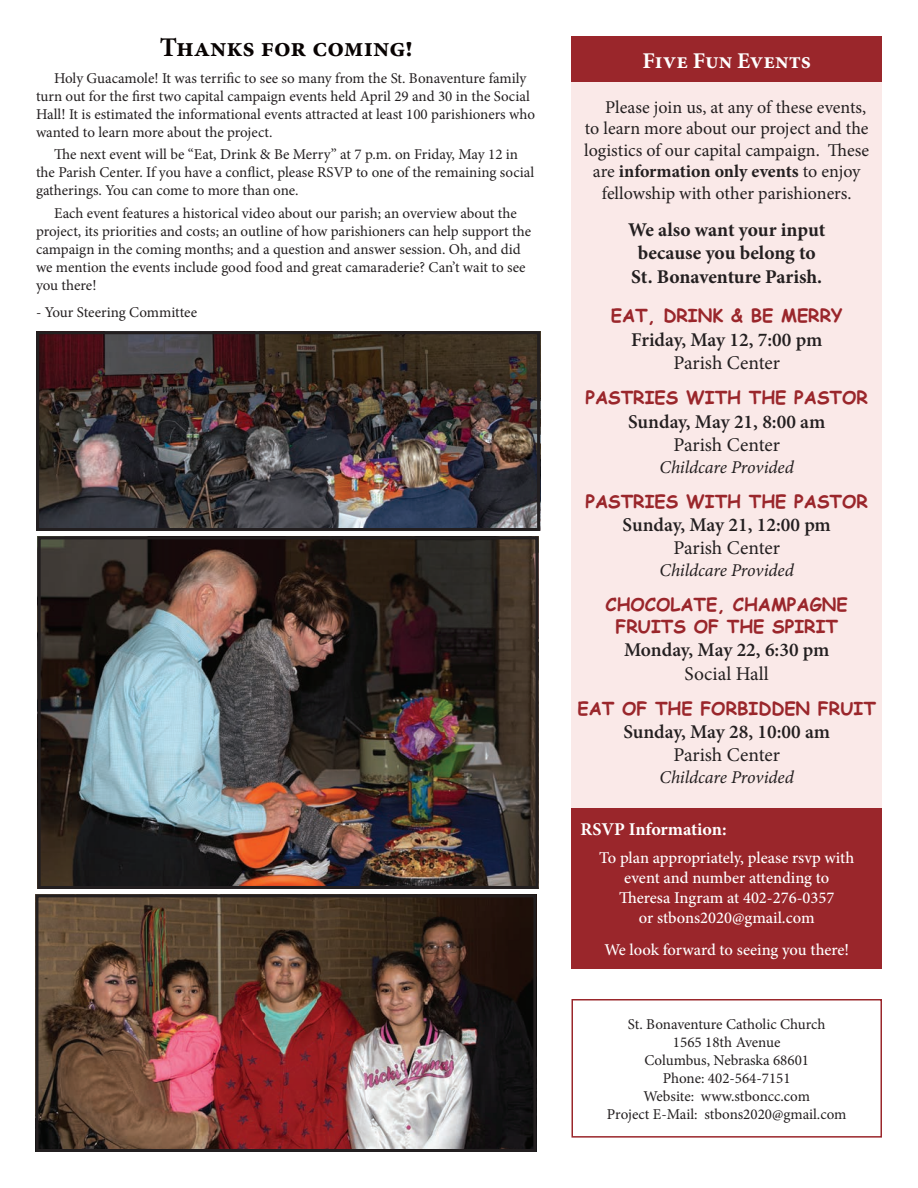
<style>
.page{position:relative;width:918px;height:1188px;background:#fff}
.page>*{position:absolute;margin:0;border:0;box-sizing:border-box;transform-origin:0 0}
._13-Hdg1MnPrB18CSMCp{font:700 27px "Minion Pro";color:#080302}
.HdgWhite-MnPr15CSmCp{font:700 22.5px "Minion Pro";color:#fff}
.Cal2MnPr13BCNoHy{font:600 19.5px "Minion Pro";letter-spacing:-.005em;color:#231f20}
.BodyBC-MnPr13BCp6p3N{font:700 19.5px/23.4px "Minion Pro";letter-spacing:-.01em;color:#231f20;text-align:center}
.Cal3MnPr13CNoHy{font:19.5px "Minion Pro";letter-spacing:-.005em;color:#231f20}
.BodyMnPr12indp3NoHy{font:18px "Minion Pro";letter-spacing:-.005em;color:#231f20}
.Cal1CmSn12BMCp12RedN{font:700 18px/21.6px "Comic Sans MS";color:#9a262b;text-align:center}
.Cal4MnPr12iCNoHy{font:italic 18px "Minion Pro";letter-spacing:-.005em;color:#231f20}
.BodyMnPr12indp3NoHy-2{font:700 18px "Minion Pro";color:#231f20}
.RSVP1White-MnPr12BLp{font:700 18px "Minion Pro";color:#fff}
.RSVP2White-MnPr11Cp6{font:500 16.5px/19.8px "Minion Pro";letter-spacing:-.005em;color:#fff;text-align:center}
.BodyMnPr10Indtp3NoHy{font:15px/18px "Minion Pro";letter-spacing:-.005em;color:#231f20}
.Center1MnPr10Cp0NoHy{font:15px/18px "Minion Pro";color:#231f20;text-align:center}
.SalutationMnPr10Lp6N{font:15px "Minion Pro";letter-spacing:-.005em;color:#231f20}
.s1{font-weight:400}
</style>
<div class="page">
<div style="left:572px;top:808px;width:310px;height:160px;background:#9a262b"></div>
<div style="left:572px;top:36px;width:310px;height:48px;background:#9a262b"></div>
<div style="left:572px;top:82px;width:310px;height:726px;background:#fae9e8"></div>
<img style="left:40px;top:335px;width:496px;height:192px">
<div style="left:36px;top:331px;width:504px;height:200px;border:3px solid #231f20"></div>
<img style="left:42px;top:540px;width:492px;height:345px">
<div style="left:38px;top:536px;width:500px;height:353px;border:3px solid #231f20"></div>
<img style="left:39px;top:898px;width:493px;height:250px">
<div style="left:35px;top:894px;width:501px;height:258px;border:3px solid #231f20"></div>
<div style="left:572px;top:999px;width:310px;height:139px;border:2px solid #9a262b"></div>
<p class="_13-Hdg1MnPrB18CSMCp" style="left:160px;top:28px;width:254px">Thanks for coming!</p>
<p class="BodyMnPr10Indtp3NoHy" style="left:36px;top:69px;width:501px;text-indent:18px">Holy Guacamole! It was terrific to see so many from the St. Bonaventure family turn out for the first two capital campaign events held April 29 and 30 in the Social Hall! It is estimated the informational events attracted at least 100 parishioners who wanted to learn more about the project.</p>
<p class="BodyMnPr10Indtp3NoHy" style="left:36px;top:145px;width:500px;text-indent:18px">The next event will be “Eat, Drink &amp; Be Merry” at 7 p.m. on Friday, May 12 in the Parish Center. If you have a conflict, please RSVP to one of the remaining social gatherings. You can come to more than one.</p>
<p class="BodyMnPr10Indtp3NoHy" style="left:36px;top:204px;width:497px;text-indent:18px">Each event features a historical video about our parish; an overview about the project, its priorities and costs; an outline of how parishioners can help support the campaign in the coming months; and a question and answer session. Oh, and did we mention the events include good food and great camaraderie? Can’t wait to see you there!</p>
<p class="SalutationMnPr10Lp6N" style="left:36px;top:302px;width:163px">- Your Steering Committee</p>
<p class="HdgWhite-MnPr15CSmCp" style="left:643px;top:45px;width:170px">Five Fun Events</p>
<p class="BodyMnPr12indp3NoHy" style="left:605px;top:95px;width:263px">Please join us, at any of these events,</p>
<p class="BodyMnPr12indp3NoHy" style="left:585px;top:116px;width:285px">to learn more about our project and the</p>
<p class="BodyMnPr12indp3NoHy" style="left:584px;top:138px;width:286px">logistics of our capital campaign. These</p>
<p class="BodyMnPr12indp3NoHy-2" style="left:593px;top:159px;width:269px"><span class="s1">are</span> information only events <span class="s1">to enjoy</span></p>
<p class="BodyMnPr12indp3NoHy" style="left:602px;top:181px;width:251px">fellowship with other parishioners.</p>
<p class="BodyBC-MnPr13BCp6p3N" style="left:628px;top:218px;width:199px">We also want your input because you belong to<br>St. Bonaventure Parish.</p>
<p class="Cal1CmSn12BMCp12RedN" style="left:611px;top:304px;width:233px">EAT, DRINK &amp; BE MERRY</p>
<p class="Cal2MnPr13BCNoHy" style="left:631px;top:326px;width:193px">Friday, May 12, 7:00 pm</p>
<p class="Cal3MnPr13CNoHy" style="left:673px;top:350px;width:108px">Parish Center</p>
<p class="Cal1CmSn12BMCp12RedN" style="left:586px;top:386px;width:284px">PASTRIES WITH THE PASTOR</p>
<p class="Cal2MnPr13BCNoHy" style="left:628px;top:408px;width:199px">Sunday, May 21, 8:00 am</p>
<p class="Cal3MnPr13CNoHy" style="left:673px;top:432px;width:108px">Parish Center</p>
<p class="Cal4MnPr12iCNoHy" style="left:660px;top:455px;width:136px">Childcare Provided</p>
<p class="Cal1CmSn12BMCp12RedN" style="left:586px;top:490px;width:284px">PASTRIES WITH THE PASTOR</p>
<p class="Cal2MnPr13BCNoHy" style="left:623px;top:511px;width:210px">Sunday, May 21, 12:00 pm</p>
<p class="Cal3MnPr13CNoHy" style="left:673px;top:535px;width:108px">Parish Center</p>
<p class="Cal4MnPr12iCNoHy" style="left:660px;top:558px;width:136px">Childcare Provided</p>
<p class="Cal1CmSn12BMCp12RedN" style="left:606px;top:593px;width:244px">CHOCOLATE, CHAMPAGNE<br>FRUITS OF THE SPIRIT</p>
<p class="Cal2MnPr13BCNoHy" style="left:624px;top:636px;width:207px">Monday, May 22, 6:30 pm</p>
<p class="Cal3MnPr13CNoHy" style="left:685px;top:660px;width:86px">Social Hall</p>
<p class="Cal1CmSn12BMCp12RedN" style="left:578px;top:697px;width:300px">EAT OF THE FORBIDDEN FRUIT</p>
<p class="Cal2MnPr13BCNoHy" style="left:623px;top:718px;width:208px">Sunday, May 28, 10:00 am</p>
<p class="Cal3MnPr13CNoHy" style="left:673px;top:742px;width:108px">Parish Center</p>
<p class="Cal4MnPr12iCNoHy" style="left:660px;top:765px;width:136px">Childcare Provided</p>
<p class="RSVP1White-MnPr12BLp" style="left:580px;top:816px;width:148px">RSVP Information:</p>
<p class="RSVP2White-MnPr11Cp6" style="left:599px;top:848px;width:256px">To plan appropriately, please rsvp with event and number attending to<br>Theresa Ingram at 402-276-0357<br>or stbons2020@gmail.com</p>
<p class="RSVP2White-MnPr11Cp6" style="left:604px;top:940px;width:246px">We look forward to seeing you there!</p>
<p class="Center1MnPr10Cp0NoHy" style="left:628px;top:1015px;width:199px">St. Bonaventure Catholic Church<br>1565 18th Avenue<br>Columbus, Nebraska 68601</p>
<p class="Center1MnPr10Cp0NoHy" style="left:607px;top:1069px;width:241px">Phone: 402-564-7151<br>Website: www.stboncc.com<br>Project E-Mail: stbons2020@gmail.com</p>
</div>
